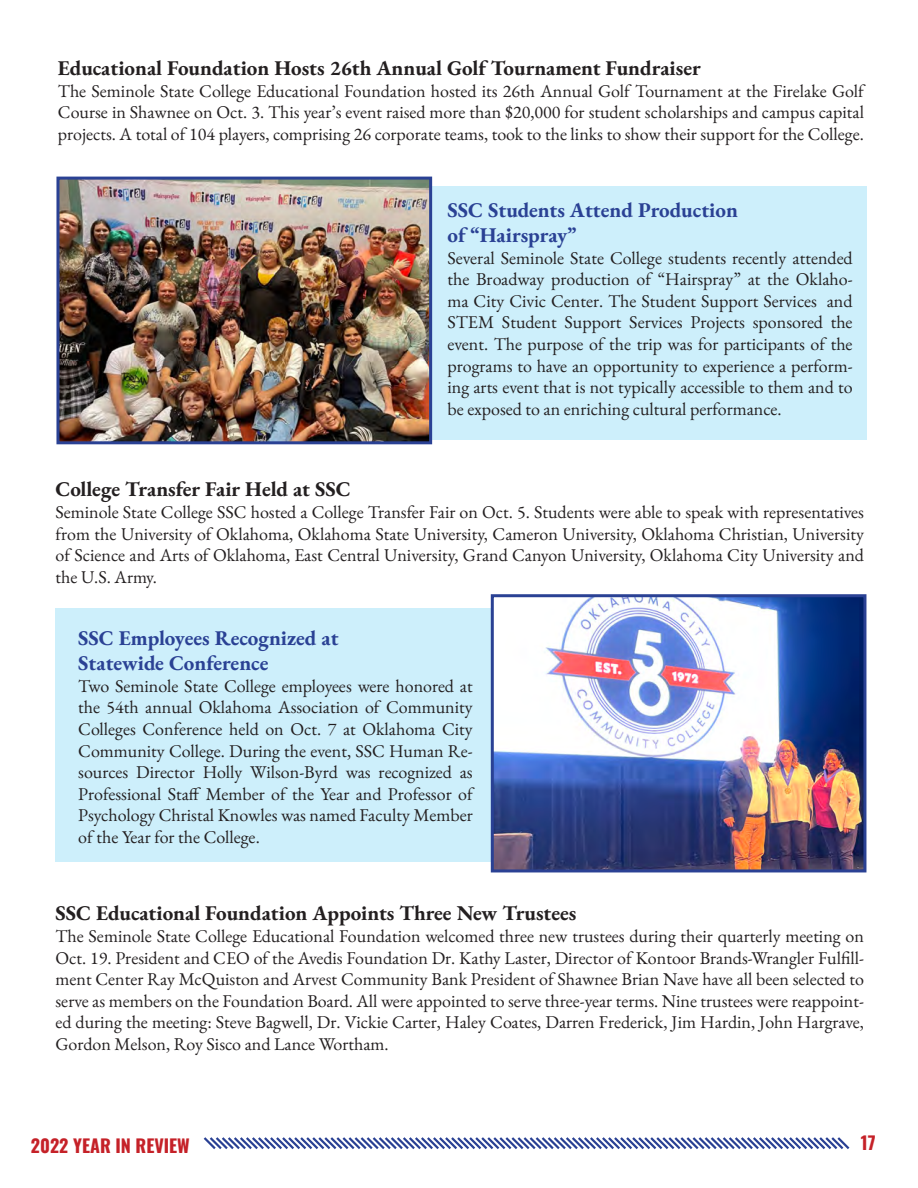
<style>
.page{position:relative;width:918px;height:1188px;background:#fff}
.page>*{position:absolute;margin:0;border:0;box-sizing:border-box;transform-origin:0 0}
.Year_in_Review_Body{font:700 21px "EB Garamond";color:#231f20}
.Year_in_Review_Body-2{font:700 21px "EB Garamond";color:#2a4194}
.Year_in_Review_Body-3{font:18px/21.6px "EB Garamond";color:#231f20;text-align:justify}
.t1{font:700 18px "Oswald";color:#c52128}
</style>
<div class="page">
<svg style="left:203px;top:1137px;width:647px;height:12px"></svg>
<div style="left:432px;top:186px;width:434px;height:254px;background:#cdeffb"></div>
<img style="left:60px;top:181px;width:368px;height:259px">
<div style="left:56px;top:177px;width:376px;height:267px;border:3px solid #2a4194"></div>
<div style="left:56px;top:608px;width:810px;height:254px;background:#cdeffb"></div>
<img style="left:495px;top:598px;width:367px;height:270px">
<div style="left:491px;top:594px;width:375px;height:278px;border:3px solid #2a4194"></div>
<p class="Year_in_Review_Body" style="left:58px;top:54px;width:644px">Educational Foundation Hosts 26th Annual Golf Tournament Fundraiser</p>
<p class="Year_in_Review_Body-3" style="left:58px;top:80px;width:808px">The Seminole State College Educational Foundation hosted its 26th Annual Golf Tournament at the Firelake Golf Course in Shawnee on Oct. 3. This year’s event raised more than $20,000 for student scholarships and campus capital projects. A total of 104 players, comprising 26 corporate teams, took to the links to show their support for the College.</p>
<p class="Year_in_Review_Body-2" style="left:447px;top:196px;width:292px">SSC Students Attend Production</p>
<p class="Year_in_Review_Body-2" style="left:447px;top:221px;width:131px">of “Hairspray”</p>
<p class="Year_in_Review_Body-3" style="left:447px;top:247px;width:407px">Several Seminole State College students recently attended the Broadway production of “Hairspray” at the Oklaho&shy;ma City Civic Center. The Student Support Services and STEM Student Support Services Projects sponsored the event. The purpose of the trip was for participants of the programs to have an opportunity to experience a perform&shy;ing arts event that is not typically accessible to them and to be exposed to an enriching cultural performance.</p>
<p class="Year_in_Review_Body" style="left:56px;top:476px;width:297px">College Transfer Fair Held at SSC</p>
<p class="Year_in_Review_Body-3" style="left:56px;top:501px;width:810px">Seminole State College SSC hosted a College Transfer Fair on Oct. 5. Students were able to speak with representatives from the University of Oklahoma, Oklahoma State University, Cameron University, Oklahoma Christian, University of Science and Arts of Oklahoma, East Central University, Grand Canyon University, Oklahoma City University and the U.S. Army.</p>
<p class="Year_in_Review_Body-2" style="left:78px;top:624px;width:262px">SSC Employees Recognized at</p>
<p class="Year_in_Review_Body-2" style="left:78px;top:649px;width:192px">Statewide Conference</p>
<p class="Year_in_Review_Body-3" style="left:78px;top:675px;width:396px">Two Seminole State College employees were honored at the 54th annual Oklahoma Association of Community Colleges Conference held on Oct. 7 at Oklahoma City Community College. During the event, SSC Human Re&shy;sources Director Holly Wilson-Byrd was recognized as Professional Staff Member of the Year and Professor of Psychology Christal Knowles was named Faculty Member of the Year for the College.</p>
<p class="Year_in_Review_Body" style="left:56px;top:900px;width:523px">SSC Educational Foundation Appoints Three New Trustees</p>
<p class="Year_in_Review_Body-3" style="left:56px;top:925px;width:810px">The Seminole State College Educational Foundation welcomed three new trustees during their quarterly meeting on Oct. 19. President and CEO of the Avedis Foundation Dr. Kathy Laster, Director of Kontoor Brands-Wrangler Fulfill&shy;ment Center Ray McQuiston and Arvest Community Bank President of Shawnee Brian Nave have all been selected to serve as members on the Foundation Board. All were appointed to serve three-year terms. Nine trustees were reappoint&shy;ed during the meeting: Steve Bagwell, Dr. Vickie Carter, Haley Coates, Darren Frederick, Jim Hardin, John Hargrave, Gordon Melson, Roy Sisco and Lance Wortham.</p>
<p class="t1" style="left:31px;top:1136px;width:160px">2022 YEAR IN REVIEW</p>
<p class="t1" style="left:861px;top:1133px;width:16px">17</p>
</div>
